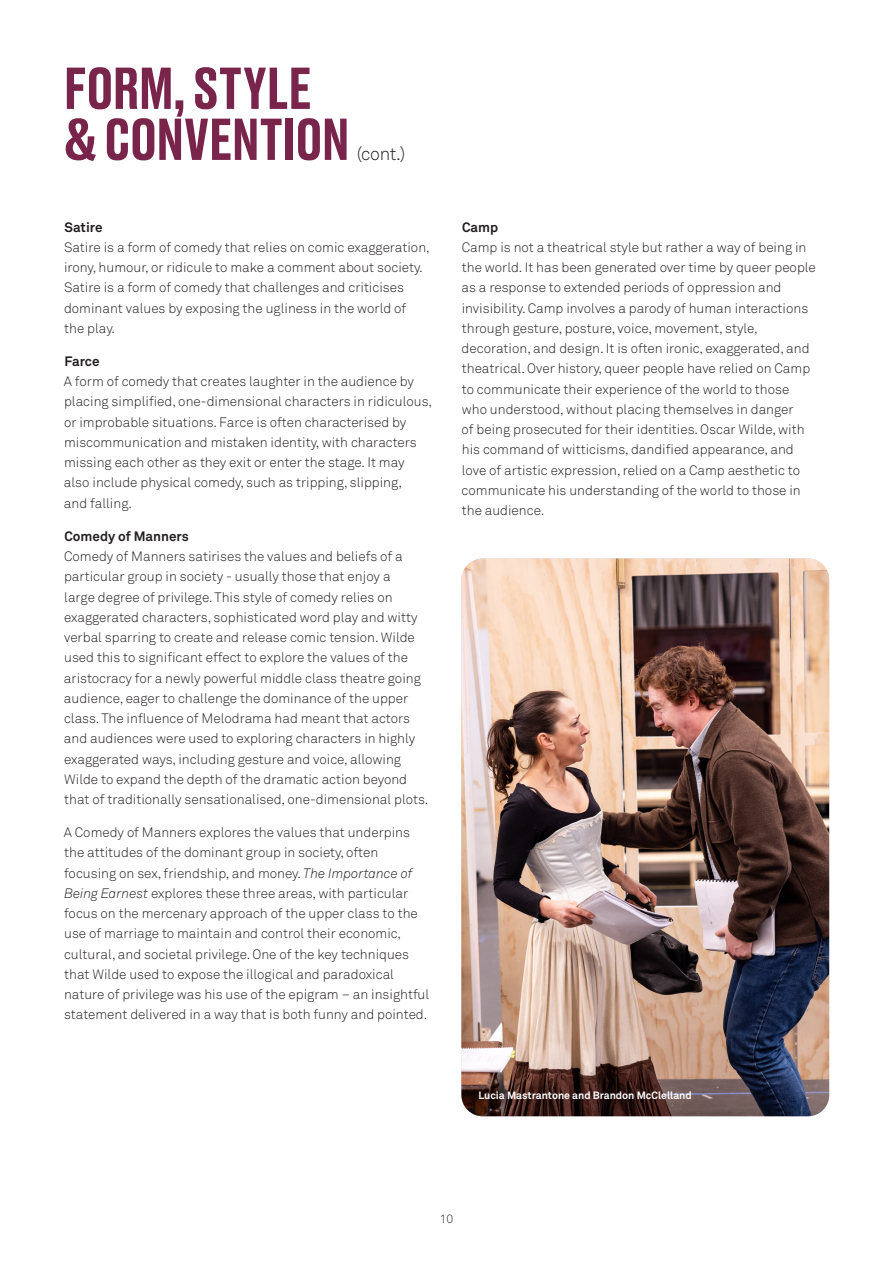
<style>
.page{position:relative;width:893px;height:1263px;background:#fff}
.page>*{position:absolute;margin:0;border:0;box-sizing:border-box;transform-origin:0 0}
.PAGE_HEADER{font:500 55.5px/51px "Druk Text";letter-spacing:-.01em;color:#78244b}
.PAGE_HEADER-2{font:300 18px "Akkurat Std";color:#231f20}
.BODY{font:300 13.5px/20.2px "Akkurat Std";color:#231f20}
.t1{font:300 12px "Akkurat Std";color:#231f20}
.IMAGE_CAPTIONS{font:700 10.5px "Akkurat Std";color:#fff}
.s1{font-weight:700}
.s2{font-style:italic}
</style>
<div class="page">
<img style="left:461px;top:558px;width:368px;height:546px">
<div style="left:349px;top:875px;width:478px;height:388px;background:#231f20;opacity:.15"></div>
<p class="PAGE_HEADER" style="left:64px;top:58px;width:287px">FORM, STYLE &amp; CONVENTION</p>
<p class="PAGE_HEADER-2" style="left:357px;top:143px;width:50px">(cont.)</p>
<p class="BODY" style="left:64px;top:217px;width:367px"><span class="s1">Satire<br></span>Satire is a form of comedy that relies on comic exaggeration, irony, humour, or ridicule to make a comment about society.<br>Satire is a form of comedy that challenges and criticises dominant values by exposing the ugliness in the world of<br>the play.</p>
<p class="BODY" style="left:64px;top:351px;width:370px"><span class="s1">Farce<br></span>A form of comedy that creates laughter in the audience by placing simplified, one-dimensional characters in ridiculous, or improbable situations. Farce is often characterised by miscommunication and mistaken identity, with characters missing each other as they exit or enter the stage. It may also include physical comedy, such as tripping, slipping,<br>and falling.</p>
<p class="BODY" style="left:64px;top:526px;width:366px"><span class="s1">Comedy of Manners<br></span>Comedy of Manners satirises the values and beliefs of a particular group in society - usually those that enjoy a<br>large degree of privilege. This style of comedy relies on exaggerated characters, sophisticated word play and witty verbal sparring to create and release comic tension. Wilde used this to significant effect to explore the values of the aristocracy for a newly powerful middle class theatre going audience, eager to challenge the dominance of the upper class. The influence of Melodrama had meant that actors and audiences were used to exploring characters in highly exaggerated ways, including gesture and voice, allowing Wilde to expand the depth of the dramatic action beyond that of traditionally sensationalised, one-dimensional plots.</p>
<p class="BODY" style="left:64px;top:822px;width:367px">A Comedy of Manners explores the values that underpins the attitudes of the dominant group in society, often focusing on sex, friendship, and money. <span class="s2">The Importance of Being Earnest</span> explores these three areas, with particular focus on the mercenary approach of the upper class to the use of marriage to maintain and control their economic, cultural, and societal privilege. One of the key techniques that Wilde used to expose the illogical and paradoxical nature of privilege was his use of the epigram – an insightful statement delivered in a way that is both funny and pointed.</p>
<p class="BODY" style="left:462px;top:217px;width:356px"><span class="s1">Camp<br></span>Camp is not a theatrical style but rather a way of being in the world. It has been generated over time by queer people as a response to extended periods of oppression and invisibility. Camp involves a parody of human interactions through gesture, posture, voice, movement, style, decoration, and design. It is often ironic, exaggerated, and theatrical. Over history, queer people have relied on Camp to communicate their experience of the world to those who understood, without placing themselves in danger<br>of being prosecuted for their identities. Oscar Wilde, with his command of witticisms, dandified appearance, and love of artistic expression, relied on a Camp aesthetic to communicate his understanding of the world to those in the audience.</p>
<p class="IMAGE_CAPTIONS" style="left:478px;top:1089px;width:215px">Lucia Mastrantone and Brandon McClelland</p>
<p class="t1" style="left:440px;top:1211px;width:15px">10</p>
</div>
